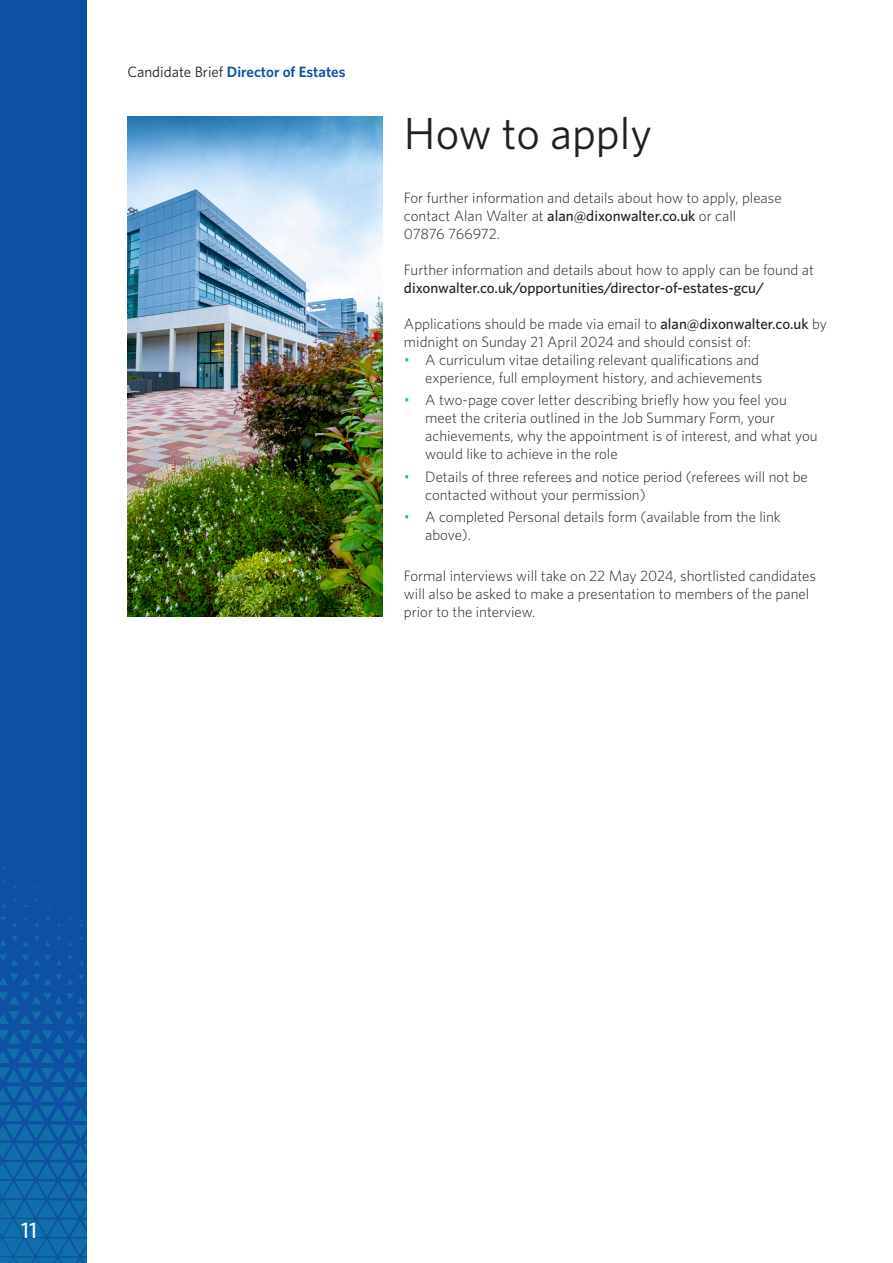
<style>
.page{position:relative;width:893px;height:1263px;background:#fff}
.page>*{position:absolute;margin:0;border:0;box-sizing:border-box;transform-origin:0 0}
.t1{font:45px "Whitney";color:#231f20}
.t2{font:500 22.5px "Whitney";color:#fff}
.t3{font:300 15px/18px "Whitney";color:#231f20}
.t4{font:500 15px/18px "Whitney";color:#231f20}
.t5{font:600 15px "Whitney";color:#0e50a3}
.s1{font-weight:400;color:#231f20}
.s2{font-weight:500}
.s3{font-weight:300}
.s4{color:#18bbb8}
</style>
<div class="page">
<div style="left:0;top:0;width:86px;height:1263px;background:#0e50a3"></div>
<svg style="left:0;top:829px;width:86px;height:434px"></svg>
<img style="left:128px;top:116px;width:255px;height:500px">
<p class="t5" style="left:128px;top:61px;width:220px"><span class="s1">Candidate Brief</span> Director of Estates</p>
<p class="t1" style="left:404px;top:103px;width:249px">How to apply</p>
<p class="t3" style="left:404px;top:188px;width:379px">For further information and details about how to apply, please contact Alan Walter at <span class="s2">alan@dixonwalter.co.uk</span> or call<br>07876 766972.</p>
<p class="t4" style="left:404px;top:260px;width:412px"><span class="s3">Further information and details about how to apply can be found at </span>dixonwalter.co.uk/opportunities/director-of-estates-gcu/</p>
<p class="t3" style="left:404px;top:314px;width:425px">Applications should be made via email to <span class="s2">alan@dixonwalter.co.uk</span> by midnight on Sunday 21 April 2024 and should consist of:</p>
<p class="t3" style="left:404px;top:350px;width:360px;text-align:right"><span class="s4">•</span> A curriculum vitae detailing relevant qualifications and experience, full employment history, and achievements</p>
<p class="t3" style="left:425px;top:390px;width:394px;text-indent:-21px"><span class="s4">•</span> A two-page cover letter describing briefly how you feel you meet the criteria outlined in the Job Summary Form, your achievements, why the appointment is of interest, and what you would like to achieve in the role</p>
<p class="t3" style="left:425px;top:467px;width:384px;text-indent:-21px"><span class="s4">•</span> Details of three referees and notice period (referees will not be contacted without your permission)</p>
<p class="t3" style="left:425px;top:507px;width:357px;text-indent:-21px"><span class="s4">•</span> A completed Personal details form (available from the link above).</p>
<p class="t3" style="left:404px;top:566px;width:413px">Formal interviews will take on 22 May 2024, shortlisted candidates will also be asked to make a presentation to members of the panel prior to the interview.</p>
<p class="t2" style="left:21px;top:1215px;width:18px">11</p>
</div>
